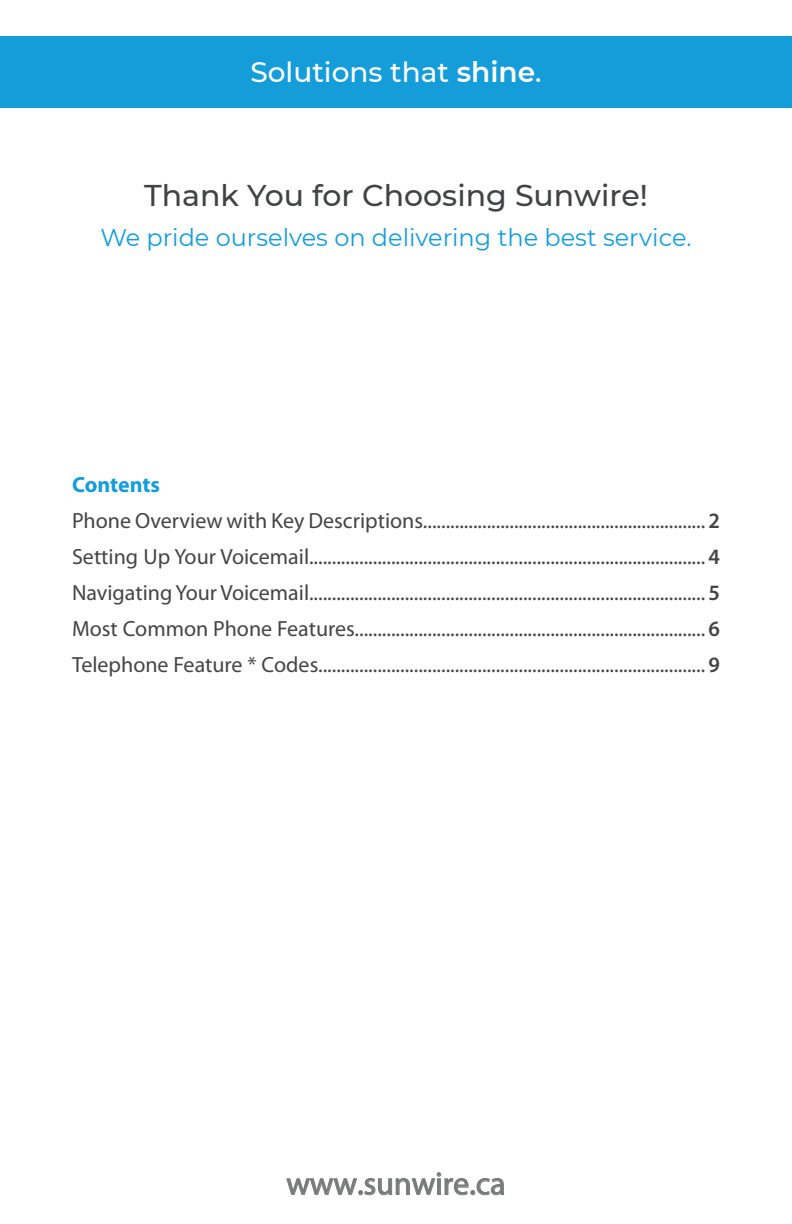
<style>
.page{position:relative;width:792px;height:1224px;background:#fff}
.page>*{position:absolute;margin:0;border:0;box-sizing:border-box;transform-origin:0 0}
.t1{font:32px "Myriad Pro";color:#787a79}
.t2{font:500 30px "Montserrat";color:#414243}
.t3{font:500 28px "Montserrat";color:#fff}
.t4{font:24px "Montserrat";color:#159dd9}
.t5{font:22px/36px "Myriad Pro";color:#444445}
.s1{font-weight:600}
.s2{font-weight:700;color:#159dd9}
.s3{font-weight:600;color:#444345}
</style>
<div class="page">
<div style="left:0;top:36px;width:792px;height:72px;background:#159dd9"></div>
<svg style="left:286px;top:1173px;width:218px;height:23px"></svg>
<p class="t3" style="left:250px;top:53px;width:293px">Solutions that <span class="s1">shine</span>.</p>
<h2 class="t2" style="left:144px;top:174px;width:505px">Thank You for Choosing Sunwire!</h2>
<p class="t4" style="left:100px;top:221px;width:593px">We pride ourselves on delivering the best service.</p>
<p class="t5" style="left:72px;top:466px;width:649px"><span class="s2">Contents<br></span>Phone Overview with Key Descriptions..............................................................<span class="s3">2<br></span>Setting Up Your Voicemail.......................................................................................<span class="s3">4<br></span>Navigating Your Voicemail.......................................................................................<span class="s3">5<br></span>Most Common Phone Features.............................................................................<span class="s3">6<br></span>Telephone Feature * Codes.....................................................................................<span class="s3">9</span></p>
<h1 class="t1" style="left:286px;top:1164px;width:221px">www.sunwire.ca</h1>
</div>
